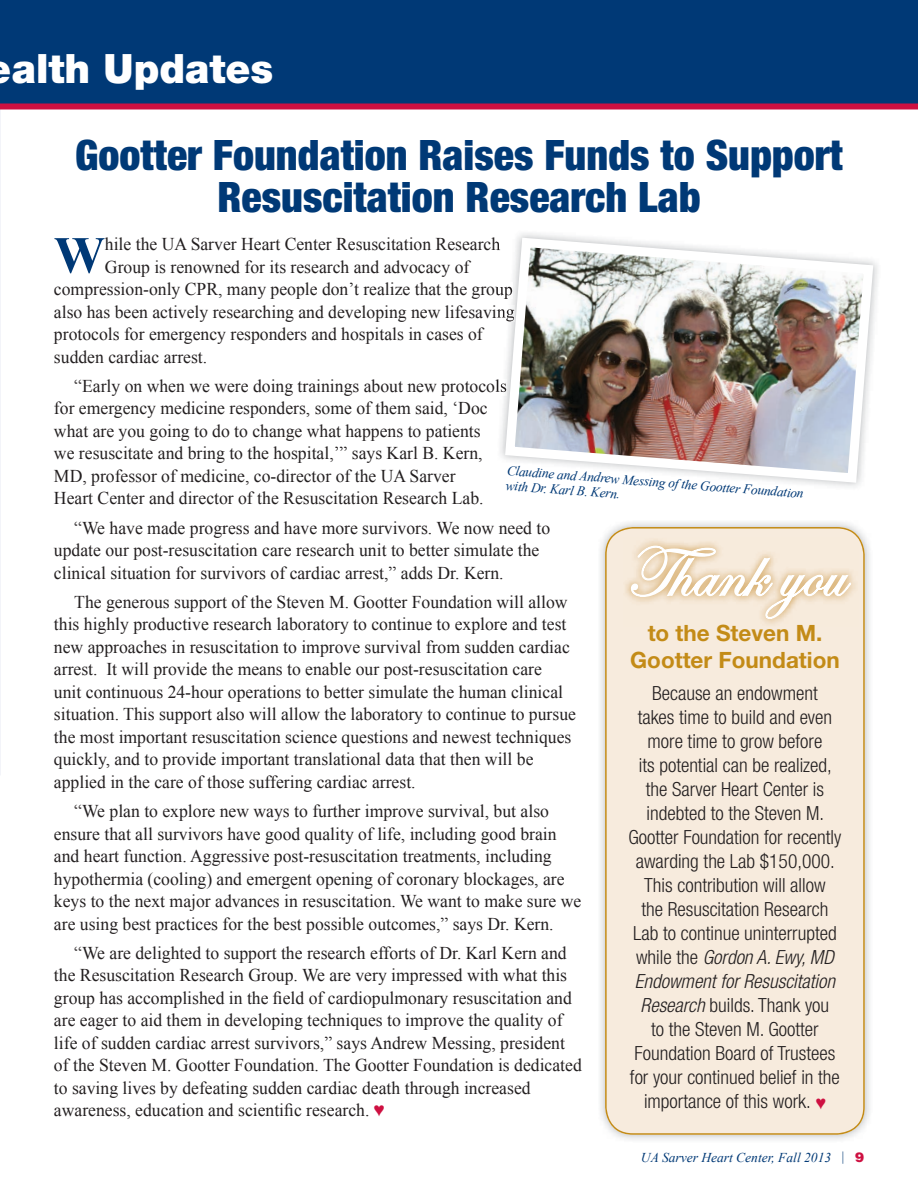
<style>
.page{position:relative;width:918px;height:1188px;background:#fff}
.page>*{position:absolute;margin:0;border:0;box-sizing:border-box;transform-origin:0 0}
.t1{font:72px "Edwardian Script ITC";color:#fff}
.t2{font:700 52.05px "Times New Roman";color:#003976}
.t3{font:900 condensed 42px/42px "Helvetica Neue LT Std";color:#003976;text-align:center}
.t4{font:900 40.5px "Helvetica Neue LT Std";color:#fff}
.t5{font:700 22.5px/27px "Helvetica Neue LT Std";color:#c38b17;text-align:center}
.t6{font:300 condensed 19.5px/24px "Helvetica Neue LT Std";color:#231f20;text-align:center}
.t7{font:18px/22.5px "Times New Roman";color:#231f20}
.t8{font:italic 13.5px/14.2px "Times New Roman";color:#003976}
.s1{color:#ce1041}
.s2{font-style:italic}
.s3{font-family:"Times New Roman";font-weight:400;font-stretch:normal;font-size:17.7px;color:#ce1041}
.s4{font-family:"Helvetica LT Std";font-weight:900;font-style:normal;color:#ce1041}
</style>
<div class="page">
<div style="left:605px;top:527px;width:260px;height:608px;background:#f7ebdd"></div>
<div style="left:0;top:0;width:918px;height:105px;background:#003976"></div>
<div style="left:0;top:104px;width:918px;height:6px;background:#ce1041"></div>
<svg style="left:497px;top:241px;width:3px;height:9px"></svg>
<img style="left:497px;top:287px;width:3px;height:9px">
<img style="left:497px;top:309px;width:3px;height:9px">
<img style="left:497px;top:379px;width:3px;height:13px">
<img style="left:500px;top:233px;width:378px;height:254px">
<img style="left:623px;top:538px;width:235px;height:89px">
<svg style="left:630px;top:545px;width:222px;height:96px;background:#f3e4d0"></svg>
<h3 class="t4" style="left:12px;top:44px;width:263px">alth Updates</h3>
<h3 class="t3" style="left:75px;top:134px;width:769px">Gootter Foundation Raises Funds to Support<br>Resuscitation Research Lab</h3>
<h2 class="t2" style="left:54px;top:219px;width:52px">W</h2>
<p class="t7" style="left:105px;top:233px;width:397px">hile the UA Sarver Heart Center Resuscitation Research</p>
<p class="t7" style="left:105px;top:255px;width:366px">Group is renowned for its research and advocacy of</p>
<p class="t7" style="left:54px;top:278px;width:460px">compression-only CPR, many people don’t realize that the group</p>
<p class="t7" style="left:54px;top:300px;width:462px">also has been actively researching and developing new lifesaving</p>
<p class="t7" style="left:54px;top:323px;width:430px">protocols for emergency responders and hospitals in cases of</p>
<p class="t7" style="left:54px;top:345px;width:155px">sudden cardiac arrest.</p>
<p class="t7" style="left:54px;top:374px;width:454px;text-indent:20px">“Early on when we were doing trainings about new protocols for emergency medicine responders, some of them said, ‘Doc what are you going to do to change what happens to patients<br>we resuscitate and bring to the hospital,’” says Karl B. Kern, MD, professor of medicine, co-director of the UA Sarver<br>Heart Center and director of the Resuscitation Research Lab.</p>
<p class="t7" style="left:54px;top:516px;width:498px;text-indent:20px">“We have made progress and have more survivors. We now need to update our post-resuscitation care research unit to better simulate the clinical situation for survivors of cardiac arrest,” adds Dr. Kern.</p>
<p class="t7" style="left:54px;top:590px;width:524px;text-indent:20px">The generous support of the Steven M. Gootter Foundation will allow this highly productive research laboratory to continue to explore and test new approaches in resuscitation to improve survival from sudden cardiac arrest. It will provide the means to enable our post-resuscitation care<br>unit continuous 24-hour operations to better simulate the human clinical situation. This support also will allow the laboratory to continue to pursue the most important resuscitation science questions and newest techniques quickly, and to provide important translational data that then will be applied in the care of those suffering cardiac arrest.</p>
<p class="t7" style="left:54px;top:800px;width:529px;text-indent:20px">“We plan to explore new ways to further improve survival, but also ensure that all survivors have good quality of life, including good brain and heart function. Aggressive post-resuscitation treatments, including hypothermia (cooling) and emergent opening of coronary blockages, are keys to the next major advances in resuscitation. We want to make sure we are using best practices for the best possible outcomes,” says Dr. Kern.</p>
<p class="t7" style="left:54px;top:941px;width:529px;text-indent:20px">“We are delighted to support the research efforts of Dr. Karl Kern and the Resuscitation Research Group. We are very impressed with what this group has accomplished in the field of cardiopulmonary resuscitation and are eager to aid them in developing techniques to improve the quality of life of sudden cardiac arrest survivors,” says Andrew Messing, president of the Steven M. Gootter Foundation. The Gootter Foundation is dedicated to saving lives by defeating sudden cardiac death through increased awareness, education and scientific research. <span class="s1">♥</span></p>
<p class="t8" style="left:507px;top:464px;width:299px;rotate:4deg">Claudine and Andrew Messing of the Gootter Foundation with Dr. Karl B. Kern.</p>
<h1 class="t1" style="left:626px;top:533px;width:219px">Thank you</h1>
<p class="t5" style="left:630px;top:619px;width:211px">to the Steven M.<br>Gootter Foundation</p>
<p class="t6" style="left:628px;top:681px;width:214px">Because an endowment<br>takes time to build and even more time to grow before<br>its potential can be realized, the Sarver Heart Center is indebted to the Steven M.<br>Gootter Foundation for recently awarding the Lab $150,000.<br>This contribution will allow<br>the Resuscitation Research<br>Lab to continue uninterrupted while the <span class="s2">Gordon A. Ewy, MD<br>Endowment for Resuscitation<br>Research</span> builds. Thank you<br>to the Steven M. Gootter<br>Foundation Board of Trustees for your continued belief in the importance of this work. <span class="s3">♥</span></p>
<p class="t8" style="left:641px;top:1150px;width:225px">UA Sarver Heart Center, Fall 2013 | <span class="s4">9</span></p>
</div>
